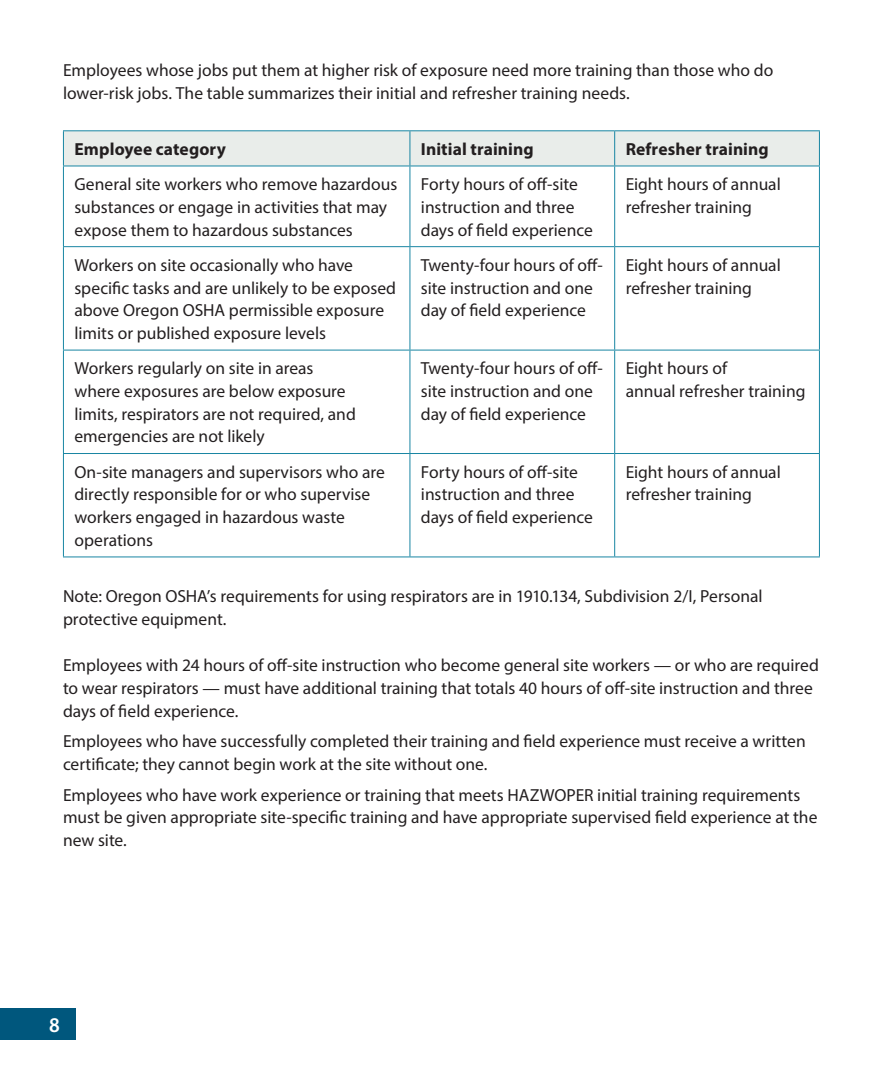
<style>
.page{position:relative;width:882px;height:1071px;background:#fff}
.page>*{position:absolute;margin:0;border:0;box-sizing:border-box;transform-origin:0 0}
.t1{font:600 21px "Myriad Pro";color:#fff;scale:.95 1}
.Body_Text{font:17.5px/22.8px "Myriad Pro";color:#231f20}
.Heading_-_Subhead_3{font:700 17.5px "Myriad Pro";letter-spacing:.005em;color:#231f20}
</style>
<div class="page">
<div style="left:0;top:1008px;width:76px;height:32px;background:#00577d"></div>
<div style="left:64px;top:131px;width:755px;height:35px;background:#e9edea"></div>
<hr style="left:410px;top:131px;width:1px;height:35px;background:#1986a3">
<hr style="left:410px;top:166px;width:1px;height:80px;background:#1986a3">
<hr style="left:614px;top:166px;width:1px;height:80px;background:#1986a3">
<hr style="left:63px;top:246px;width:347px;height:1px;background:#1986a3">
<hr style="left:410px;top:246px;width:205px;height:1px;background:#1986a3">
<hr style="left:410px;top:247px;width:1px;height:103px;background:#1986a3">
<hr style="left:615px;top:246px;width:205px;height:1px;background:#1986a3">
<hr style="left:614px;top:247px;width:1px;height:103px;background:#1986a3">
<hr style="left:63px;top:350px;width:347px;height:1px;background:#1986a3">
<hr style="left:410px;top:350px;width:205px;height:1px;background:#1986a3">
<hr style="left:410px;top:351px;width:1px;height:102px;background:#1986a3">
<hr style="left:615px;top:350px;width:205px;height:1px;background:#1986a3">
<hr style="left:614px;top:351px;width:1px;height:102px;background:#1986a3">
<hr style="left:63px;top:453px;width:347px;height:1px;background:#1986a3">
<hr style="left:410px;top:453px;width:205px;height:1px;background:#1986a3">
<hr style="left:410px;top:454px;width:1px;height:102px;background:#1986a3">
<hr style="left:615px;top:453px;width:205px;height:1px;background:#1986a3">
<hr style="left:614px;top:454px;width:1px;height:102px;background:#1986a3">
<hr style="left:63px;top:556px;width:347px;height:1px;background:#1986a3">
<hr style="left:410px;top:556px;width:205px;height:1px;background:#1986a3">
<hr style="left:615px;top:556px;width:205px;height:1px;background:#1986a3">
<hr style="left:614px;top:131px;width:1px;height:35px;background:#1986a3">
<hr style="left:63px;top:166px;width:1px;height:80px;background:#1986a3">
<hr style="left:63px;top:247px;width:1px;height:103px;background:#1986a3">
<hr style="left:63px;top:351px;width:1px;height:102px;background:#1986a3">
<hr style="left:63px;top:454px;width:1px;height:102px;background:#1986a3">
<hr style="left:819px;top:166px;width:1px;height:80px;background:#1986a3">
<hr style="left:819px;top:247px;width:1px;height:103px;background:#1986a3">
<hr style="left:819px;top:351px;width:1px;height:102px;background:#1986a3">
<hr style="left:819px;top:454px;width:1px;height:102px;background:#1986a3">
<hr style="left:63px;top:130px;width:347px;height:1px;background:#1986a3">
<hr style="left:63px;top:131px;width:1px;height:35px;background:#1986a3">
<hr style="left:410px;top:130px;width:205px;height:1px;background:#1986a3">
<hr style="left:615px;top:130px;width:205px;height:1px;background:#1986a3">
<hr style="left:819px;top:131px;width:1px;height:35px;background:#1986a3">
<hr style="left:63px;top:166px;width:347px;height:1px;background:#1986a3">
<hr style="left:410px;top:166px;width:205px;height:1px;background:#1986a3">
<hr style="left:615px;top:166px;width:205px;height:1px;background:#1986a3">
<p class="Body_Text" style="left:63px;top:59px;width:712px">Employees whose jobs put them at higher risk of exposure need more training than those who do lower-risk jobs. The table summarizes their initial and refresher training needs.</p>
<p class="Heading_-_Subhead_3" style="left:74px;top:138px;width:153px">Employee category</p>
<p class="Heading_-_Subhead_3" style="left:421px;top:138px;width:114px">Initial training</p>
<p class="Heading_-_Subhead_3" style="left:626px;top:138px;width:145px">Refresher training</p>
<p class="Body_Text" style="left:74px;top:173px;width:324px">General site workers who remove hazardous substances or engage in activities that may expose them to hazardous substances</p>
<p class="Body_Text" style="left:421px;top:173px;width:173px">Forty hours of off-site instruction and three days of field experience</p>
<p class="Body_Text" style="left:626px;top:173px;width:157px">Eight hours of annual refresher training</p>
<p class="Body_Text" style="left:74px;top:253px;width:323px">Workers on site occasionally who have specific tasks and are unlikely to be exposed above Oregon OSHA permissible exposure limits or published exposure levels</p>
<p class="Body_Text" style="left:421px;top:253px;width:183px">Twenty-four hours of off&shy;site instruction and one day of field experience</p>
<p class="Body_Text" style="left:626px;top:253px;width:157px">Eight hours of annual refresher training</p>
<p class="Body_Text" style="left:74px;top:357px;width:283px">Workers regularly on site in areas where exposures are below exposure limits, respirators are not required, and emergencies are not likely</p>
<p class="Body_Text" style="left:421px;top:357px;width:183px">Twenty-four hours of off&shy;site instruction and one day of field experience</p>
<p class="Body_Text" style="left:626px;top:357px;width:181px">Eight hours of<br>annual refresher training</p>
<p class="Body_Text" style="left:74px;top:460px;width:312px">On-site managers and supervisors who are directly responsible for or who supervise workers engaged in hazardous waste operations</p>
<p class="Body_Text" style="left:421px;top:460px;width:173px">Forty hours of off-site instruction and three days of field experience</p>
<p class="Body_Text" style="left:626px;top:460px;width:157px">Eight hours of annual refresher training</p>
<p class="Body_Text" style="left:63px;top:584px;width:701px">Note: Oregon OSHA’s requirements for using respirators are in 1910.134, Subdivision 2/I, Personal protective equipment.</p>
<p class="Body_Text" style="left:63px;top:654px;width:758px">Employees with 24 hours of off-site instruction who become general site workers — or who are required to wear respirators — must have additional training that totals 40 hours of off-site instruction and three days of field experience.</p>
<p class="Body_Text" style="left:63px;top:730px;width:744px">Employees who have successfully completed their training and field experience must receive a written certificate; they cannot begin work at the site without one.</p>
<p class="Body_Text" style="left:63px;top:783px;width:756px">Employees who have work experience or training that meets HAZWOPER initial training requirements must be given appropriate site-specific training and have appropriate supervised field experience at the new site.</p>
<p class="t1" style="left:49px;top:1011px;width:13px">8</p>
</div>
